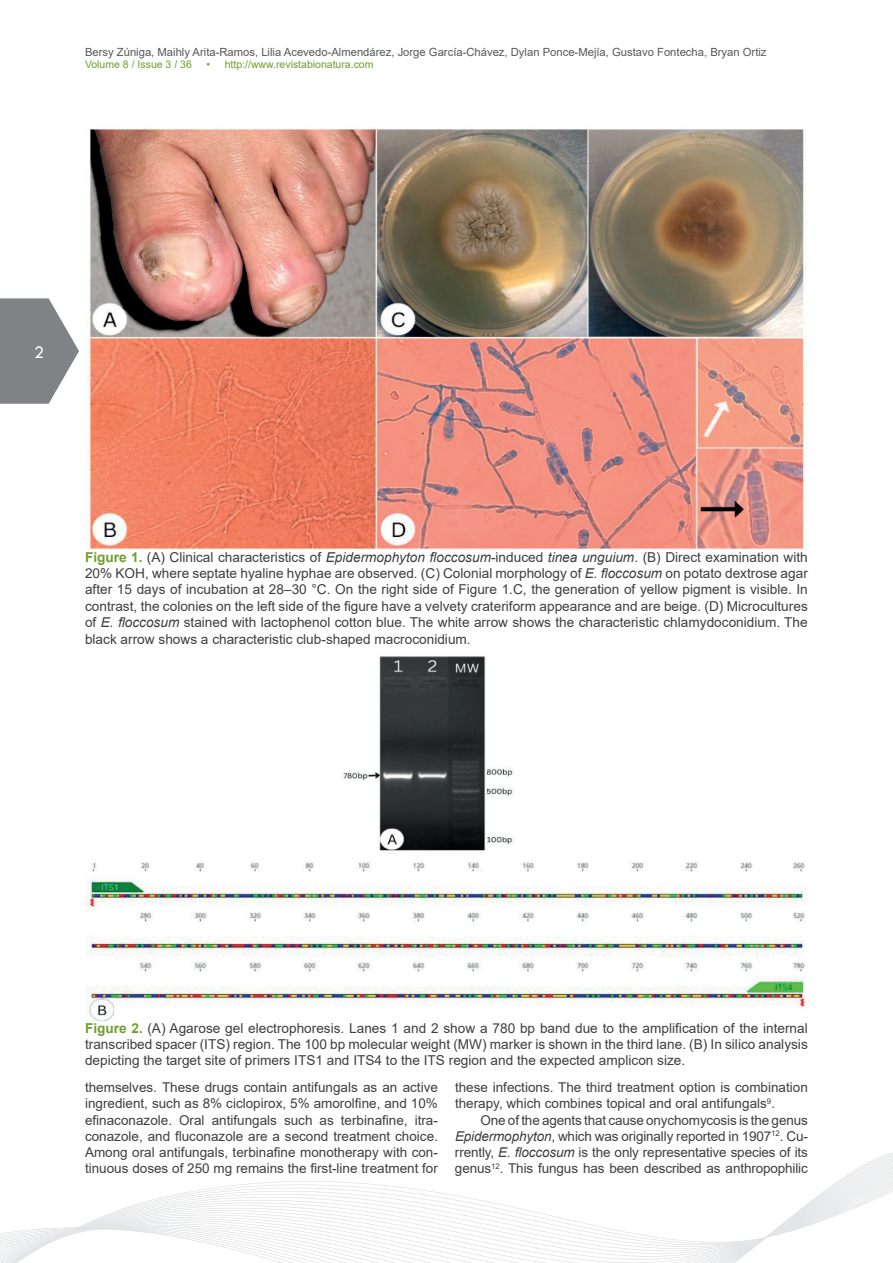
<style>
.page{position:relative;width:893px;height:1263px;background:#fff}
.page>*{position:absolute;margin:0;border:0;box-sizing:border-box;transform-origin:0 0}
.t1{font:18px "Tw Cen";color:#fff}
.t2{font:13.65px/16.4px "Arial";color:#3e3e3f;text-align:justify}
.t3{font:13.5px/16.2px "Arial";color:#3e3e3f;text-align:justify}
.t4{font:11.25px "Arial";color:#57585a}
.t5{font:10.5px "Arial";color:#709e2e}
.s1{font-weight:700;color:#709e2e}
.s2{font-style:italic}
</style>
<div class="page">
<svg style="left:0;top:298px;width:79px;height:106px"></svg>
<svg style="left:0;top:1152px;width:893px;height:111px"></svg>
<img style="left:86px;top:128px;width:721px;height:422px">
<img style="left:86px;top:656px;width:721px;height:366px">
<p class="t4" style="left:85px;top:44px;width:683px">Bersy Zúniga, Maihly Arita-Ramos, Lilia Acevedo-Almendárez, Jorge García-Chávez, Dylan Ponce-Mejía, Gustavo Fontecha, Bryan Ortiz</p>
<p class="t5" style="left:85px;top:57px;width:108px">Volume 8 / Issue 3 / 36</p>
<p class="t5" style="left:206px;top:57px;width:169px">• http://www.revistabionatura.com</p>
<h1 class="t1" style="left:34px;top:341px;width:11px">2</h1>
<p class="t2" style="left:85px;top:549px;width:724px"><span class="s1">Figure 1.</span> (A) Clinical characteristics of <span class="s2">Epidermophyton floccosum</span>-induced <span class="s2">tinea unguium</span>. (B) Direct examination with 20% KOH, where septate hyaline hyphae are observed. (C) Colonial morphology of <span class="s2">E. floccosum</span> on potato dextrose agar after 15 days of incubation at 28–30 °C. On the right side of Figure 1.C, the generation of yellow pigment is visible. In contrast, the colonies on the left side of the figure have a velvety crateriform appearance and are beige. (D) Microcultures of <span class="s2">E. floccosum</span> stained with lactophenol cotton blue. The white arrow shows the characteristic chlamydoconidium. The black arrow shows a characteristic club-shaped macroconidium.</p>
<p class="t2" style="left:85px;top:1019px;width:724px"><span class="s1">Figure 2.</span> (A) Agarose gel electrophoresis. Lanes 1 and 2 show a 780 bp band due to the amplification of the internal transcribed spacer (ITS) region. The 100 bp molecular weight (MW) marker is shown in the third lane. (B) In silico analysis depicting the target site of primers ITS1 and ITS4 to the ITS region and the expected amplicon size.</p>
<p class="t3" style="left:85px;top:1079px;width:354px">themselves. These drugs contain antifungals as an active ingredient, such as 8% ciclopirox, 5% amorolfine, and 10% efinaconazole. Oral antifungals such as terbinafine, itra&shy;conazole, and fluconazole are a second treatment choice.<br>Among oral antifungals, terbinafine monotherapy with con&shy;tinuous doses of 250 mg remains the first-line treatment for</p>
<p class="t3" style="left:455px;top:1079px;width:354px">these infections. The third treatment option is combination therapy, which combines topical and oral antifungals<sup>9</sup>.</p>
<p class="t3" style="left:455px;top:1111px;width:354px;text-indent:26px">One of the agents that cause onychomycosis is the genus <span class="s2">Epidermophyton</span>, which was originally reported in 1907<sup>12</sup>. Cu&shy;rrently, <span class="s2">E. floccosum</span> is the only representative species of its genus<sup>12</sup>. This fungus has been described as anthropophilic</p>
</div>
